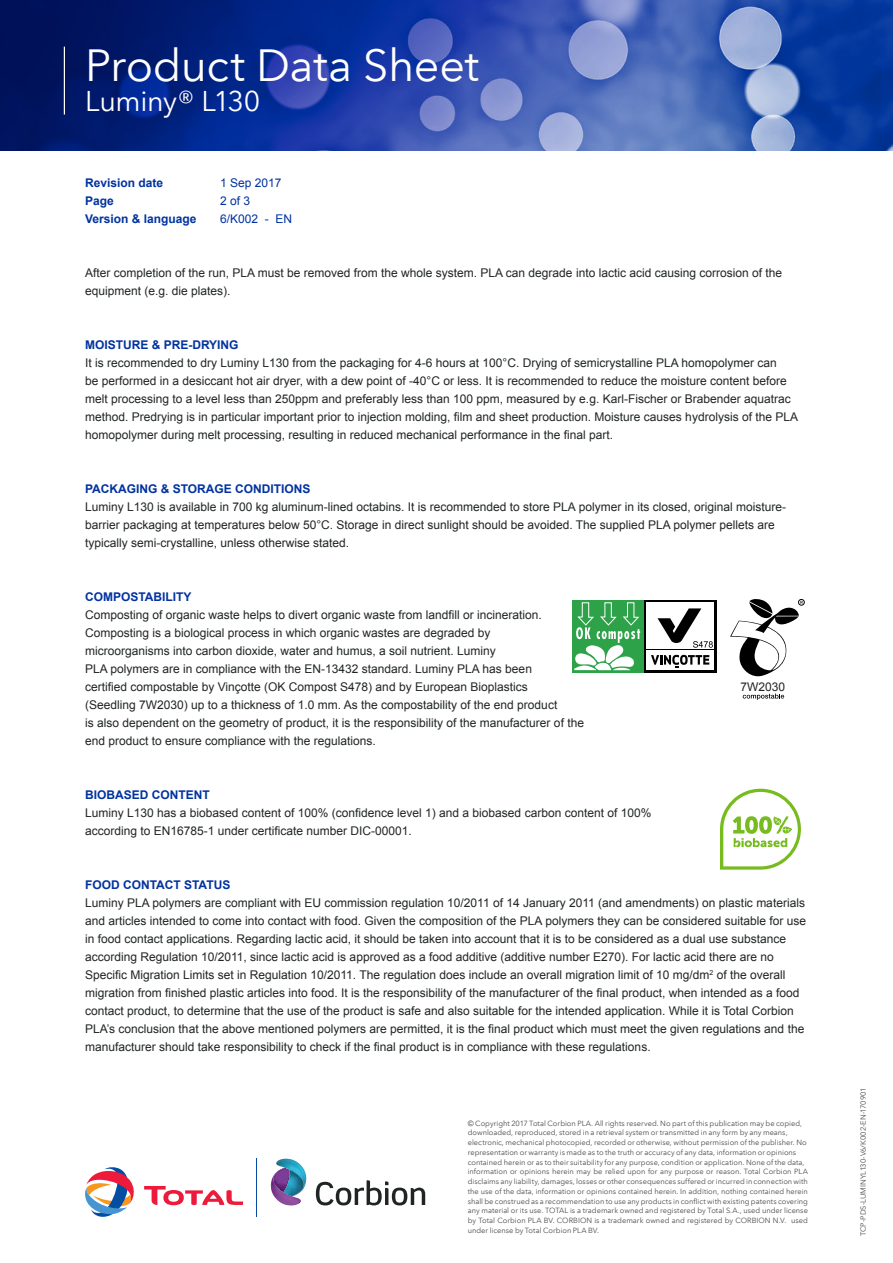
<style>
.page{position:relative;width:893px;height:1263px;background:#fff}
.page>*{position:absolute;margin:0;border:0;box-sizing:border-box;transform-origin:0 0}
.t1{font:45px "Avenir Next LT Pro";letter-spacing:-.01em;color:#fff}
.t2{font:28.5px "Avenir Next LT Pro";letter-spacing:-.015em;color:#fff}
.t3{font:12px/18px "Arial";color:#202523}
.t4{font:700 12px "Arial";color:#0032a0}
.t5{font:12px "Arial";color:#0032a0}
.t6{font:7.5px/9.8px "Avenir Next LT Pro";color:#4d4d4f}
</style>
<div class="page">
<img style="left:0;top:0;width:893px;height:151px">
<hr style="left:256px;top:1159px;width:1px;height:58px;background:#034ea2">
<svg style="left:144px;top:1186px;width:99px;height:19px"></svg>
<svg style="left:85px;top:1167px;width:49px;height:50px"></svg>
<svg style="left:271px;top:1159px;width:35px;height:46px"></svg>
<svg style="left:316px;top:1180px;width:109px;height:25px"></svg>
<hr style="left:64px;top:47px;width:1px;height:68px;background:#fff">
<svg style="left:720px;top:789px;width:81px;height:81px"></svg>
<div style="left:572px;top:600px;width:72px;height:73px;background:#2da249"></div>
<svg style="left:574px;top:602px;width:66px;height:68px"></svg>
<svg style="left:644px;top:600px;width:72px;height:73px"></svg>
<div style="left:647px;top:602px;width:67px;height:46px;background:#fff"></div>
<div style="left:647px;top:651px;width:67px;height:19px;background:#fff"></div>
<svg style="left:651px;top:655px;width:58px;height:13px"></svg>
<svg style="left:657px;top:608px;width:56px;height:40px"></svg>
<svg style="left:730px;top:599px;width:74px;height:77px"></svg>
<svg style="left:743px;top:693px;width:41px;height:7px"></svg>
<h1 class="t1" style="left:85px;top:38px;width:396px">Product Data Sheet</h1>
<h2 class="t2" style="left:85px;top:84px;width:177px">Luminy® L130</h2>
<p class="t4" style="left:85px;top:174px;width:80px">Revision date</p>
<p class="t5" style="left:220px;top:174px;width:63px">1 Sep 2017</p>
<p class="t4" style="left:85px;top:192px;width:30px">Page</p>
<p class="t5" style="left:220px;top:192px;width:32px">2 of 3</p>
<p class="t4" style="left:85px;top:210px;width:113px">Version &amp; language</p>
<p class="t5" style="left:220px;top:210px;width:74px">6/K002 - EN</p>
<p class="t3" style="left:85px;top:263px;width:699px">After completion of the run, PLA must be removed from the whole system. PLA can degrade into lactic acid causing corrosion of the equipment (e.g. die plates).</p>
<p class="t4" style="left:85px;top:336px;width:155px">MOISTURE &amp; PRE-DRYING</p>
<p class="t3" style="left:85px;top:353px;width:714px">It is recommended to dry Luminy L130 from the packaging for 4-6 hours at 100°C. Drying of semicrystalline PLA homopolymer can<br>be performed in a desiccant hot air dryer, with a dew point of -40°C or less. It is recommended to reduce the moisture content before melt processing to a level less than 250ppm and preferably less than 100 ppm, measured by e.g. Karl-Fischer or Brabender aquatrac method. Predrying is in particular important prior to injection molding, film and sheet production. Moisture causes hydrolysis of the PLA homopolymer during melt processing, resulting in reduced mechanical performance in the final part.</p>
<p class="t4" style="left:85px;top:480px;width:227px">PACKAGING &amp; STORAGE CONDITIONS</p>
<p class="t3" style="left:85px;top:497px;width:702px">Luminy L130 is available in 700 kg aluminum-lined octabins. It is recommended to store PLA polymer in its closed, original moisture&shy;barrier packaging at temperatures below 50°C. Storage in direct sunlight should be avoided. The supplied PLA polymer pellets are typically semi-crystalline, unless otherwise stated.</p>
<p class="t4" style="left:85px;top:588px;width:108px">COMPOSTABILITY</p>
<p class="t3" style="left:85px;top:605px;width:458px">Composting of organic waste helps to divert organic waste from landfill or incineration.<br>Composting is a biological process in which organic wastes are degraded by microorganisms into carbon dioxide, water and humus, a soil nutrient. Luminy<br>PLA polymers are in compliance with the EN-13432 standard. Luminy PLA has been certified compostable by Vinçotte (OK Compost S478) and by European Bioplastics</p>
<p class="t3" style="left:85px;top:695px;width:500px">(Seedling 7W2030) up to a thickness of 1.0 mm. As the compostability of the end product<br>is also dependent on the geometry of product, it is the responsibility of the manufacturer of the end product to ensure compliance with the regulations.</p>
<p class="t4" style="left:85px;top:786px;width:126px">BIOBASED CONTENT</p>
<p class="t3" style="left:85px;top:803px;width:568px">Luminy L130 has a biobased content of 100% (confidence level 1) and a biobased carbon content of 100% according to EN16785-1 under certificate number DIC-00001.</p>
<p class="t3" style="left:741px;top:677px;width:46px">7W2030</p>
<p class="t4" style="left:85px;top:876px;width:147px">FOOD CONTACT STATUS</p>
<p class="t3" style="left:85px;top:893px;width:723px">Luminy PLA polymers are compliant with EU commission regulation 10/2011 of 14 January 2011 (and amendments) on plastic materials and articles intended to come into contact with food. Given the composition of the PLA polymers they can be considered suitable for use in food contact applications. Regarding lactic acid, it should be taken into account that it is to be considered as a dual use substance according Regulation 10/2011, since lactic acid is approved as a food additive (additive number E270). For lactic acid there are no Specific Migration Limits set in Regulation 10/2011. The regulation does include an overall migration limit of 10 mg/dm<sup>2</sup> of the overall migration from finished plastic articles into food. It is the responsibility of the manufacturer of the final product, when intended as a food contact product, to determine that the use of the product is safe and also suitable for the intended application. While it is Total Corbion PLA’s conclusion that the above mentioned polymers are permitted, it is the final product which must meet the given regulations and the manufacturer should take responsibility to check if the final product is in compliance with these regulations.</p>
<p class="t6" style="left:468px;top:1118px;width:342px">© Copyright 2017 Total Corbion PLA. All rights reserved. No part of this publication may be copied, downloaded, reproduced, stored in a retrieval system or transmitted in any form by any means, electronic, mechanical photocopied, recorded or otherwise, without permission of the publisher. No representation or warranty is made as to the truth or accuracy of any data, information or opinions contained herein or as to their suitability for any purpose, condition or application. None of the data, information or opinions herein may be relied upon for any purpose or reason. Total Corbion PLA disclaims any liability, damages, losses or other consequences suffered or incurred in connection with the use of the data, information or opinions contained herein. In addition, nothing contained herein shall be construed as a recommendation to use any products in conflict with existing patents covering any material or its use. TOTAL is a trademark owned and registered by Total S.A., used under license by Total Corbion PLA BV. CORBION is a trademark owned and registered by CORBION N.V. used under license by Total Corbion PLA BV.</p>
<p class="t6" style="left:858px;top:1236px;width:150px;rotate:-90deg">TCP-PDS-LUMINYL130-V6/K002-EN-170901</p>
</div>
